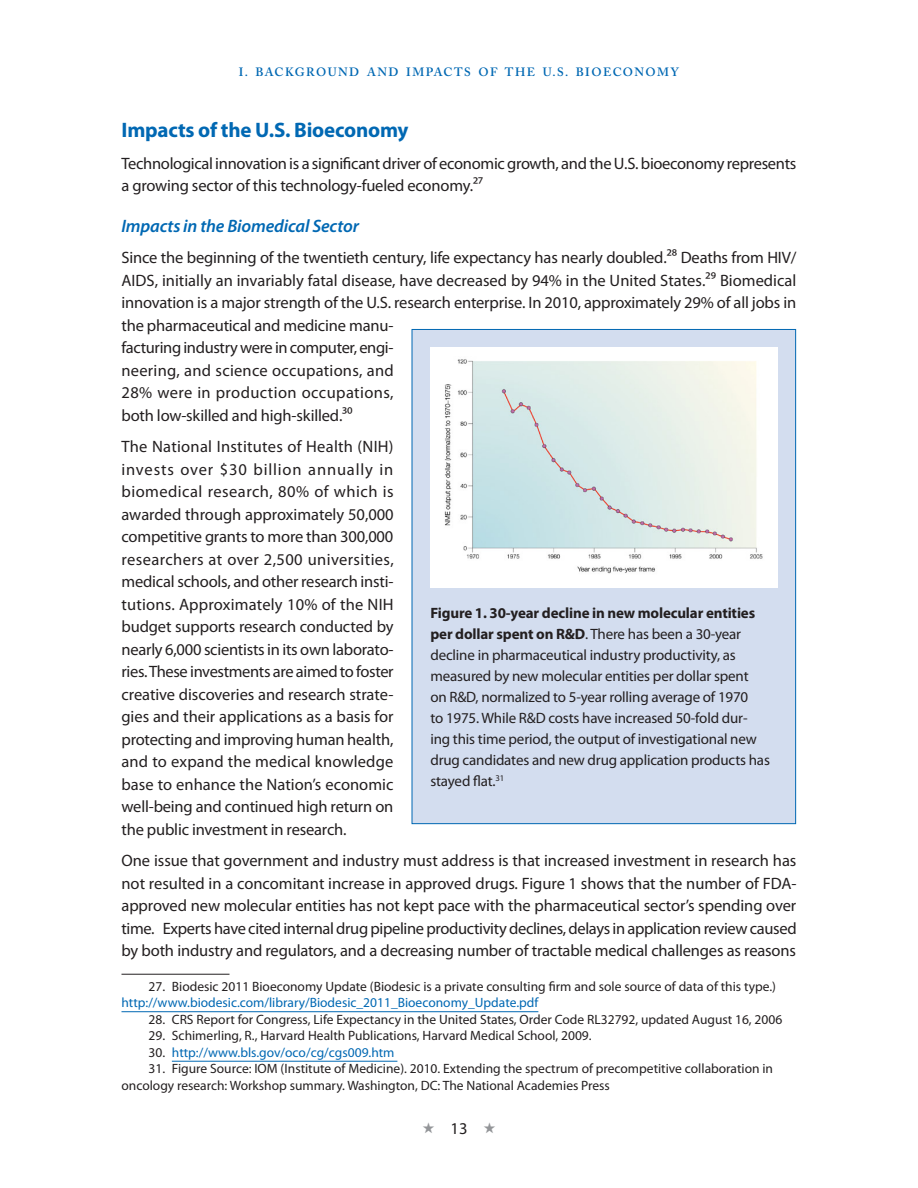
<style>
.page{position:relative;width:918px;height:1188px;background:#fff}
.page>*{position:absolute;margin:0;border:0;box-sizing:border-box;transform-origin:0 0}
.Head_Level_2{font:700 21px "Myriad Pro";letter-spacing:-.01em;color:#0168b3}
.Head_Level_3{font:italic 600 18px "Myriad Pro";letter-spacing:-.01em;color:#0168b3}
.Text{font:16.5px/22.5px "Myriad Pro";letter-spacing:-.01em;color:#231f20}
.t1{font:15px/21px "Myriad Pro";letter-spacing:-.01em;color:#231f20}
.Footnote{font:13.5px/16.5px "Myriad Pro";color:#231f20}
.Footnote-2{font:13.5px "Myriad Pro";color:#0168b3}
.t2{font:600 12px "Adobe Caslon Pro";letter-spacing:.12em;color:#0168b3}
.s1{color:#fff}
.s2{color:#0168b3}
.s3{color:#231f20}
.s4{font-weight:700}
.s5{color:#939598}
</style>
<div class="page">
<hr style="left:122px;top:974px;width:108px;height:1px;background:#231f20">
<hr style="left:122px;top:1011px;width:416px;height:1px;background:#0168b3">
<hr style="left:172px;top:1061px;width:225px;height:1px;background:#0168b3">
<div style="left:412px;top:329px;width:384px;height:495px;background:#d3ddef"></div>
<img style="left:430px;top:348px;width:347px;height:240px">
<p class="t2" style="left:239px;top:65px;width:215px">I. BAC KGROUND AND IMPACTS</p>
<p class="t2" style="left:479px;top:65px;width:202px">OF THE U.S. BIOECONOMY</p>
<p class="Head_Level_2" style="left:122px;top:116px;width:289px">Impacts of the U.S. Bioeconomy</p>
<p class="Text" style="left:122px;top:152px;width:676px">Technological innovation is a significant driver of economic growth, and the U.S. bioeconomy represents a growing sector of this technology-fueled economy.27</p>
<p class="Head_Level_3" style="left:122px;top:214px;width:239px">Impacts in the Biomedical Sector</p>
<p class="Text" style="left:122px;top:246px;width:676px">Since the beginning of the twentieth century, life expectancy has nearly doubled.28 Deaths from HIV/ AIDS, initially an invariably fatal disease, have decreased by 94% in the United States.29 Biomedical innovation is a major strength of the U.S. research enterprise. In 2010, approximately 29% of all jobs in the pharmaceutical and medicine manu-<br>facturing industry were in computer, engi-<br>neering, and science occupations, and<br>28% were in production occupations,<br>both low-skilled and high-skilled.30</p>
<p class="Text" style="left:122px;top:435px;width:274px;text-align:justify">The National Institutes of Health (NIH) invests over $30 billion annually in biomedical research, 80% of which is awarded through approximately 50,000 competitive grants to more than 300,000 researchers at over 2,500 universities, medical schools, and other research insti&shy;tutions. Approximately 10% of the NIH budget supports research conducted by nearly 6,000 scientists in its own laborato&shy;ries. These investments are aimed to foster creative discoveries and research strate&shy;gies and their applications as a basis for protecting and improving human health, and to expand the medical knowledge base to enhance the Nation’s economic well-being and continued high return on the public investment in research.</p>
<p class="Text" style="left:122px;top:849px;width:677px;text-align:justify">One issue that government and industry must address is that increased investment in research has not resulted in a concomitant increase in approved drugs. Figure 1 shows that the number of FDA&shy;approved new molecular entities has not kept pace with the pharmaceutical sector’s spending over time.<span class="s1">31</span>Experts have cited internal drug pipeline productivity declines, delays in application review caused by both industry and regulators, and a decreasing number of tractable medical challenges as reasons</p>
<p class="Footnote" style="left:122px;top:978px;width:656px;text-indent:27px">27. Biodesic 2011 Bioeconomy Update (Biodesic is a private consulting firm and sole source of data of this type.) <span class="s2">http://www.biodesic.com/library/Biodesic_2011_Bioeconomy_Update.pdf</span></p>
<p class="Footnote" style="left:148px;top:1011px;width:635px">28. CRS Report for Congress, Life Expectancy in the United States, Order Code RL32792, updated August 16, 2006</p>
<p class="Footnote" style="left:148px;top:1027px;width:444px">29. Schimerling, R., Harvard Health Publications, Harvard Medical School, 2009.</p>
<p class="Footnote-2" style="left:148px;top:1044px;width:248px"><span class="s3">30.</span> http://www.bls.gov/oco/cg/cgs009.htm</p>
<p class="Footnote" style="left:122px;top:1060px;width:653px;text-indent:27px">31. Figure Source: IOM (Institute of Medicine). 2010. Extending the spectrum of precompetitive collaboration in oncology research: Workshop summary. Washington, DC: The National Academies Press</p>
<p class="t1" style="left:430px;top:602px;width:341px"><span class="s4">Figure 1. 30-year decline in new molecular entities per dollar spent on R&amp;D</span>. There has been a 30-year decline in pharmaceutical industry productivity, as measured by new molecular entities per dollar spent<br>on R&amp;D, normalized to 5-year rolling average of 1970<br>to 1975. While R&amp;D costs have increased 50-fold dur&shy;ing this time period, the output of investigational new drug candidates and new drug application products has stayed flat.<sup>31</sup></p>
<p class="Text" style="left:422px;top:1117px;width:75px"><span class="s5">★</span>13<span class="s5">★</span></p>
</div>
